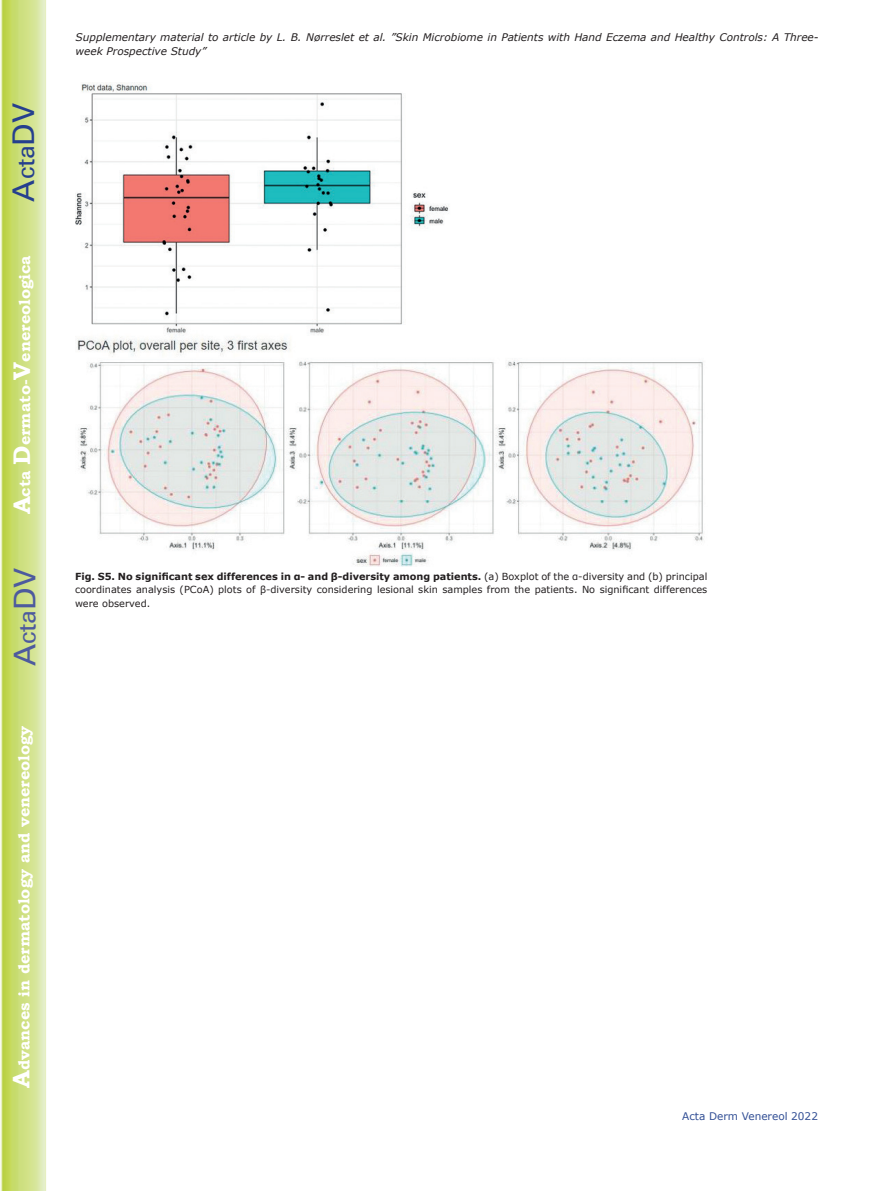
<style>
.page{position:relative;width:893px;height:1191px;background:#fff}
.page>*{position:absolute;margin:0;border:0;box-sizing:border-box;transform-origin:0 0}
.t1{font:30px "Univers";color:#4d5a9e}
.t2{font:30px "Univers";color:#253f8e}
.t3{font:700 15.75px "Bookman Old Style";color:#fff}
.t4{font:italic 10.5px/13.5px "Verdana";color:#231f20}
.t5{font:10.5px "Verdana";color:#324f95}
.t6{font:9.75px/13.5px "Verdana";color:#231f20;text-align:justify}
.s1{font-size:24px}
.s2{font-weight:700}
</style>
<div class="page">
<svg style="left:1px;top:0;width:45px;height:1191px;background:#cfe084"></svg>
<img style="left:75px;top:83px;width:629px;height:484px">
<h1 class="t2" style="left:6px;top:201px;width:100px;rotate:-90deg">A<span class="s1">cta</span>DV</h1>
<h2 class="t3" style="left:15px;top:514px;width:260px;rotate:-90deg"><span class="s1">A</span>cta <span class="s1">D</span>ermato-<span class="s1">V</span>enereologica</h2>
<h1 class="t1" style="left:7px;top:666px;width:100px;rotate:-90deg">A<span class="s1">cta</span>DV</h1>
<h2 class="t3" style="left:15px;top:1088px;width:364px;rotate:-90deg"><span class="s1">A</span>dvances in dermatology and venereology</h2>
<p class="t4" style="left:76px;top:31px;width:744px">Supplementary material to article by L. B. Nørreslet et al. ”Skin Microbiome in Patients with Hand Eczema and Healthy Controls: A Three&shy;week Prospective Study”</p>
<p class="t6" style="left:75px;top:569px;width:634px"><span class="s2">Fig. S5. No significant sex differences in α- and β-diversity among patients.</span> (a) Boxplot of the α-diversity and (b) principal coordinates analysis (PCoA) plots of β-diversity considering lesional skin samples from the patients. No significant differences were observed.</p>
<p class="t5" style="left:682px;top:1109px;width:137px">Acta Derm Venereol 2022</p>
</div>
